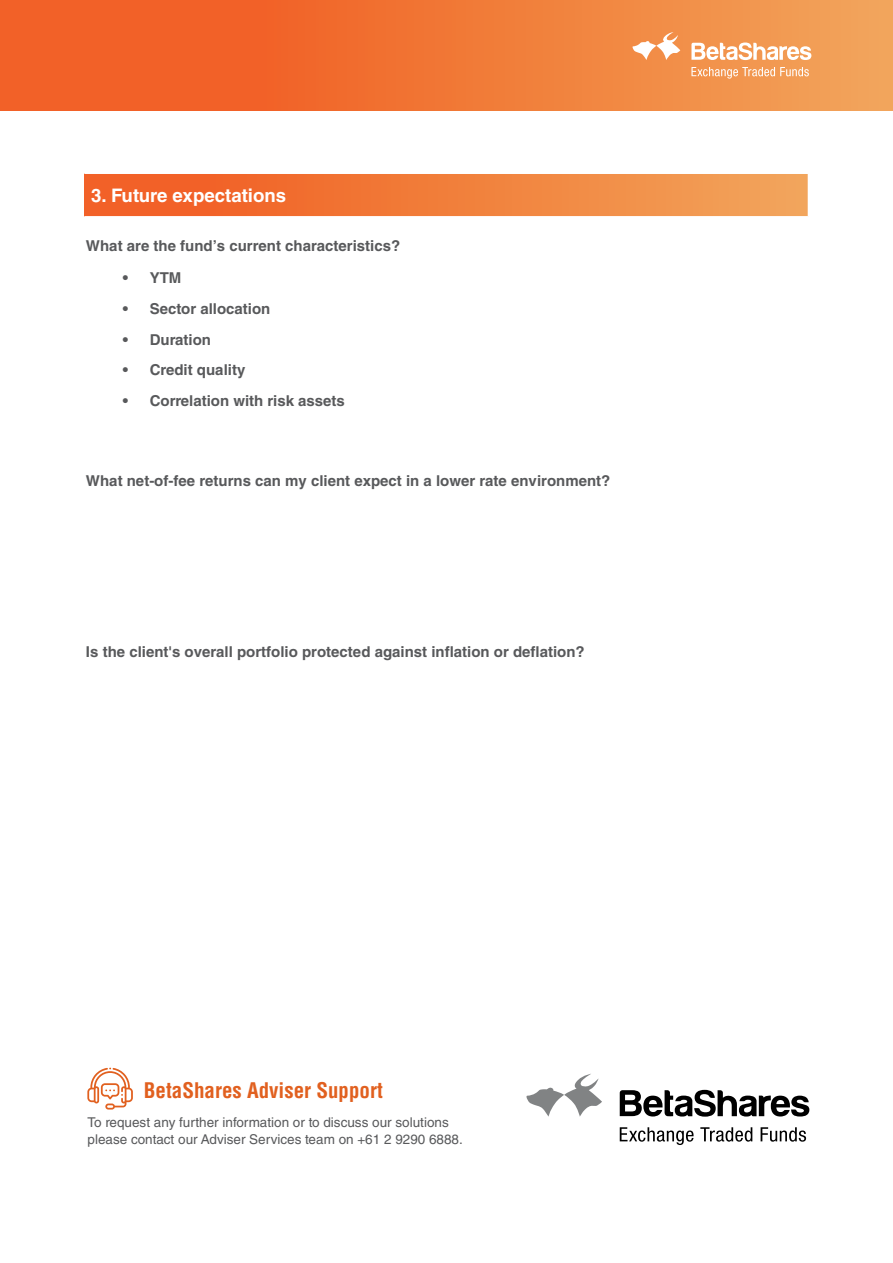
<style>
.page{position:relative;width:893px;height:1263px;background:#fff}
.page>*{position:absolute;margin:0;border:0;box-sizing:border-box;transform-origin:0 0}
.t1{font:700 condensed 21px "Helvetica LT Std";color:#e1601f}
.t2{font:700 18.6px "Helvetica LT Std";color:#fff}
.t3{font:700 15px "Helvetica LT Std";color:#58595b}
.t4{font:13.5px/16.2px "Helvetica LT Std";color:#58595b}
</style>
<div class="page">
<div style="left:0;top:0;width:893px;height:111px;background:linear-gradient(to right,#f2531d,#f2a156)"></div>
<svg style="left:632px;top:32px;width:48px;height:28px"></svg>
<svg style="left:691px;top:43px;width:120px;height:17px"></svg>
<svg style="left:691px;top:67px;width:118px;height:12px"></svg>
<div style="left:84px;top:173px;width:724px;height:44px;background:linear-gradient(to right,#f1581f,#f2a559)"></div>
<hr style="left:84px;top:173px;width:725px;height:1px;background:#fff">
<hr style="left:84px;top:216px;width:725px;height:1px;background:#fff">
<svg style="left:526px;top:1074px;width:76px;height:43px"></svg>
<svg style="left:620px;top:1090px;width:189px;height:27px"></svg>
<svg style="left:620px;top:1127px;width:186px;height:18px"></svg>
<svg style="left:87px;top:1067px;width:46px;height:42px"></svg>
<p class="t2" style="left:91px;top:184px;width:196px">3. Future expectations</p>
<p class="t3" style="left:86px;top:237px;width:316px">What are the fund’s current characteristics?</p>
<p class="t3" style="left:123px;top:269px;width:60px">• YTM</p>
<p class="t3" style="left:123px;top:299px;width:149px">• Sector allocation</p>
<p class="t3" style="left:123px;top:330px;width:90px">• Duration</p>
<p class="t3" style="left:123px;top:361px;width:124px">• Credit quality</p>
<p class="t3" style="left:123px;top:392px;width:224px">• Correlation with risk assets</p>
<p class="t3" style="left:86px;top:471px;width:526px">What net-of-fee returns can my client expect in a lower rate environment?</p>
<p class="t3" style="left:86px;top:643px;width:500px">Is the client's overall portfolio protected against inflation or deflation?</p>
<h1 class="t1" style="left:144px;top:1077px;width:241px">BetaShares Adviser Support</h1>
<p class="t4" style="left:87px;top:1114px;width:377px">To request any further information or to discuss our solutions please contact our Adviser Services team on +61 2 9290 6888.</p>
</div>
